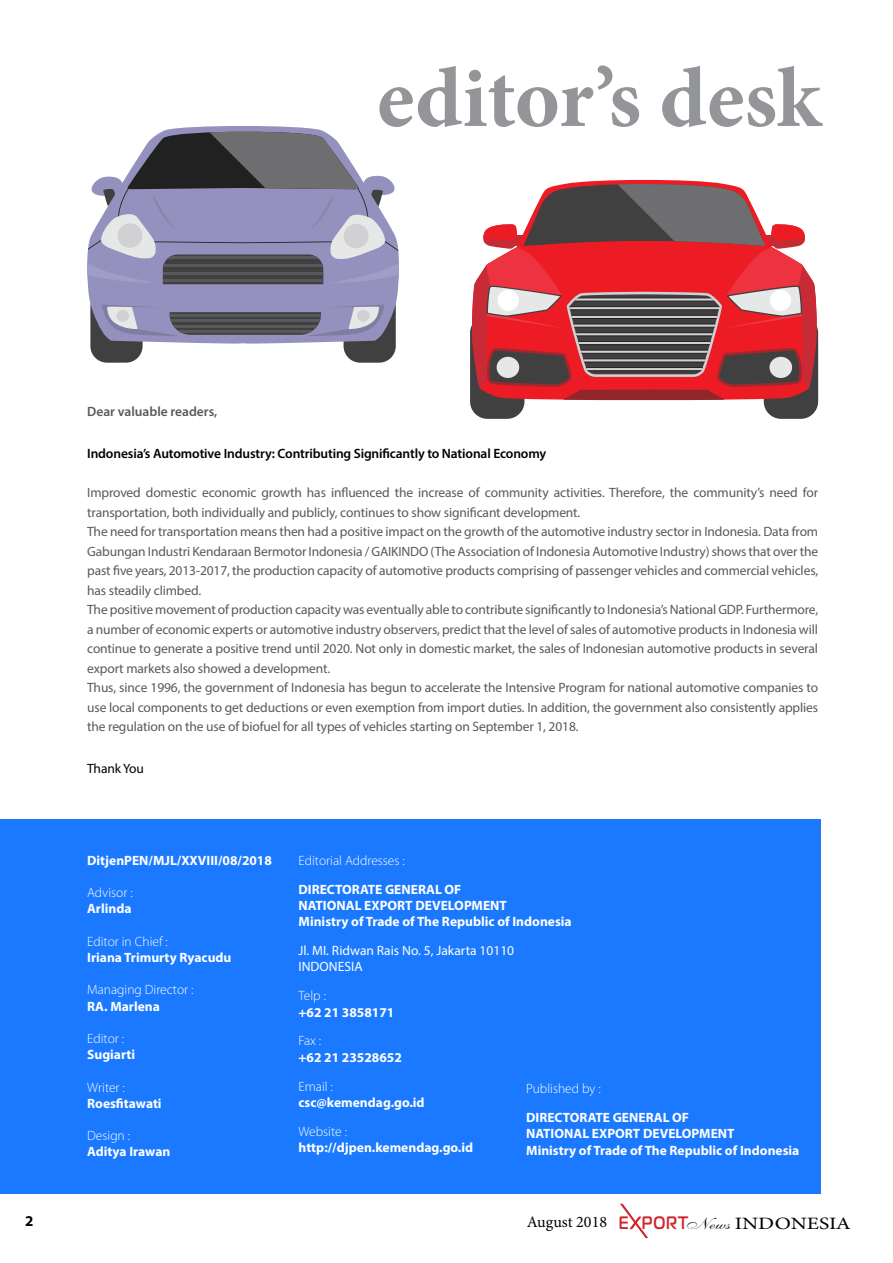
<style>
.page{position:relative;width:893px;height:1263px;background:#fff}
.page>*{position:absolute;margin:0;border:0;box-sizing:border-box;transform-origin:0 0}
.t1{font:700 85.5px "Minion Pro";color:#939598}
.t2{font:16.05px "Minion Pro";color:#000}
.t3{font:700 15px "Myriad Pro";color:#000}
.t4{font:13.5px/19.5px "Myriad Pro";letter-spacing:-.01em;color:#58595b}
.t5{font:700 13.5px/16.2px "Myriad Pro";color:#fff}
.t6{font:300 13.5px "Myriad Pro";color:#fff}
.t7{font:600 13.5px "Myriad Pro";letter-spacing:-.01em;color:#000}
.t8{font:13.5px/16.2px "Myriad Pro";color:#fff}
.t9{font:600 13.5px "Myriad Pro";color:#58595b}
.t10{font:13.5px "Myriad Pro";letter-spacing:-.01em;color:#000}
.s1{font-family:"Magistral C";font-weight:700;font-size:18px;color:#d2232a}
.s2{font-family:"Allegro"}
.s3{font-size:17.4px}
</style>
<div class="page">
<svg style="left:620px;top:1204px;width:28px;height:34px"></svg>
<div style="left:0;top:819px;width:821px;height:374px;background:#1a79ff"></div>
<div style="left:470px;top:316px;width:54px;height:103px;background:#404040;border-radius:17px"></div>
<div style="left:764px;top:316px;width:54px;height:103px;background:#404040;border-radius:17px"></div>
<svg style="left:470px;top:181px;width:348px;height:219px"></svg>
<div style="left:90px;top:290px;width:53px;height:73px;background:#404040;border-radius:17px"></div>
<div style="left:344px;top:290px;width:52px;height:73px;background:#404040;border-radius:17px"></div>
<svg style="left:88px;top:126px;width:311px;height:218px;fill:#9491bf"></svg>
<svg style="left:102px;top:305px;width:282px;height:31px;background:#7f7d95"></svg>
<div style="left:357px;top:310px;width:13px;height:12px;background:#d1d1d4;border-radius:50%"></div>
<svg style="left:87px;top:130px;width:312px;height:154px;background:#8f8ea3"></svg>
<h1 class="t1" style="left:377px;top:38px;width:445px">editor’s desk</h1>
<p class="t9" style="left:87px;top:403px;width:132px">Dear valuable readers,</p>
<p class="t7" style="left:87px;top:445px;width:461px">Indonesia’s Automotive Industry: Contributing Significantly to National Economy</p>
<p class="t4" style="left:87px;top:483px;width:732px">Improved domestic economic growth has influenced the increase of community activities. Therefore, the community’s need for transportation, both individually and publicly, continues to show significant development.<br>The need for transportation means then had a positive impact on the growth of the automotive industry sector in Indonesia. Data from Gabungan Industri Kendaraan Bermotor Indonesia / GAIKINDO (The Association of Indonesia Automotive Industry) shows that over the past five years, 2013-2017, the production capacity of automotive products comprising of passenger vehicles and commercial vehicles, has steadily climbed.<br>The positive movement of production capacity was eventually able to contribute significantly to Indonesia’s National GDP. Furthermore, a number of economic experts or automotive industry observers, predict that the level of sales of automotive products in Indonesia will continue to generate a positive trend until 2020. Not only in domestic market, the sales of Indonesian automotive products in several export markets also showed a development.<br>Thus, since 1996, the government of Indonesia has begun to accelerate the Intensive Program for national automotive companies to use local components to get deductions or even exemption from import duties. In addition, the government also consistently applies the regulation on the use of biofuel for all types of vehicles starting on September 1, 2018.</p>
<p class="t10" style="left:87px;top:760px;width:58px">Thank You</p>
<p class="t5" style="left:87px;top:852px;width:186px">DitjenPEN/MJL/XXVIII/08/2018</p>
<p class="t6" style="left:87px;top:885px;width:47px">Advisor :</p>
<p class="t5" style="left:87px;top:900px;width:46px">Arlinda</p>
<p class="t6" style="left:87px;top:934px;width:82px">Editor in Chief :</p>
<p class="t5" style="left:87px;top:949px;width:146px">Iriana Trimurty Ryacudu</p>
<p class="t6" style="left:87px;top:982px;width:108px">Managing Director :</p>
<p class="t5" style="left:87px;top:997px;width:74px">RA. Marlena</p>
<p class="t6" style="left:87px;top:1031px;width:38px">Editor :</p>
<p class="t5" style="left:87px;top:1046px;width:49px">Sugiarti</p>
<p class="t6" style="left:87px;top:1080px;width:39px">Writer :</p>
<p class="t5" style="left:87px;top:1095px;width:76px">Roesfitawati</p>
<p class="t6" style="left:87px;top:1128px;width:44px">Design :</p>
<p class="t5" style="left:87px;top:1143px;width:85px">Aditya Irawan</p>
<p class="t6" style="left:298px;top:853px;width:108px">Editorial Addresses :</p>
<p class="t5" style="left:298px;top:881px;width:275px">DIRECTORATE GENERAL OF<br>NATIONAL EXPORT DEVELOPMENT<br>Ministry of Trade of The Republic of Indonesia</p>
<p class="t8" style="left:298px;top:942px;width:217px">Jl. MI. Ridwan Rais No. 5, Jakarta 10110<br>INDONESIA</p>
<p class="t6" style="left:298px;top:988px;width:29px">Telp :</p>
<p class="t5" style="left:298px;top:1003px;width:97px">+62 21 3858171</p>
<p class="t6" style="left:298px;top:1033px;width:24px">Fax :</p>
<p class="t5" style="left:298px;top:1048px;width:105px">+62 21 23528652</p>
<p class="t6" style="left:298px;top:1079px;width:36px">Email :</p>
<p class="t5" style="left:298px;top:1094px;width:128px">csc@kemendag.go.id</p>
<p class="t6" style="left:298px;top:1124px;width:50px">Website :</p>
<p class="t5" style="left:298px;top:1139px;width:176px">http://djpen.kemendag.go.id</p>
<p class="t6" style="left:526px;top:1081px;width:76px">Published by :</p>
<p class="t5" style="left:526px;top:1109px;width:275px">DIRECTORATE GENERAL OF<br>NATIONAL EXPORT DEVELOPMENT<br>Ministry of Trade of The Republic of Indonesia</p>
<p class="t3" style="left:25px;top:1211px;width:10px">2</p>
<p class="t2" style="left:527px;top:1211px;width:325px">August 2018 <span class="s1">E PORT</span><span class="s2">News</span> <span class="s3">INDONESIA</span></p>
</div>
